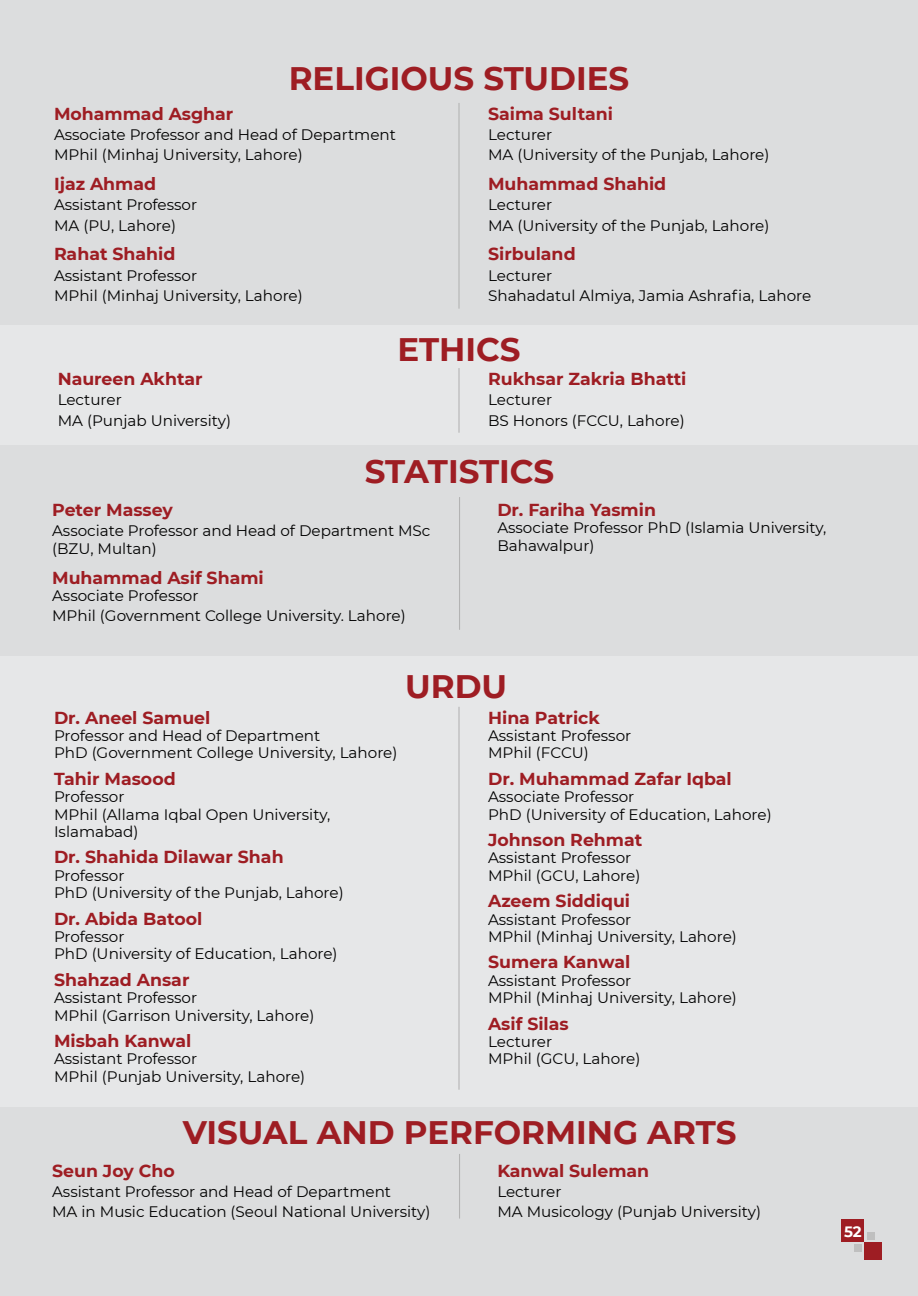
<style>
.page{position:relative;width:918px;height:1296px;background:#fff}
.page>*{position:absolute;margin:0;border:0;box-sizing:border-box;transform-origin:0 0}
.t1{font:700 32.55px "Montserrat";color:#9e1d23}
.t2{font:700 17.4px "Montserrat";color:#9e1d23}
.t3{font:15.15px/17.4px "Montserrat";color:#000}
.t4{font:700 15px "Montserrat";color:#fff}
</style>
<div class="page">
<div style="left:0;top:0;width:918px;height:325px;background:#dcddde"></div>
<hr style="left:458px;top:103px;width:2px;height:206px;background:#b3b3b3">
<div style="left:0;top:325px;width:918px;height:120px;background:#e6e7e8"></div>
<hr style="left:458px;top:368px;width:2px;height:65px;background:#b3b3b3">
<div style="left:0;top:656px;width:918px;height:456px;background:#e6e7e8"></div>
<hr style="left:458px;top:707px;width:2px;height:383px;background:#b3b3b3">
<div style="left:1px;top:1107px;width:917px;height:189px;background:#dcddde"></div>
<div style="left:1px;top:445px;width:917px;height:211px;background:#dcddde"></div>
<hr style="left:459px;top:1154px;width:1px;height:65px;background:#b3b3b3">
<hr style="left:459px;top:497px;width:1px;height:133px;background:#b3b3b3">
<div style="left:864px;top:1242px;width:17px;height:17px;background:#9e1d23"></div>
<div style="left:867px;top:1232px;width:7px;height:8px;background:#bfbfbf"></div>
<div style="left:854px;top:1244px;width:8px;height:8px;background:#bfbfbf"></div>
<div style="left:842px;top:1220px;width:22px;height:22px;background:#9e1d23"></div>
<h1 class="t1" style="left:289px;top:55px;width:342px">RELIGIOUS STUDIES</h1>
<p class="t2" style="left:54px;top:101px;width:181px">Mohammad Asghar</p>
<p class="t3" style="left:54px;top:124px;width:344px;line-height:20.4px">Associate Professor and Head of Department<br>MPhil (Minhaj University, Lahore)</p>
<p class="t2" style="left:54px;top:171px;width:104px">Ijaz Ahmad</p>
<p class="t3" style="left:54px;top:194px;width:145px;line-height:20.4px">Assistant Professor<br>MA (PU, Lahore)</p>
<p class="t2" style="left:54px;top:241px;width:123px">Rahat Shahid</p>
<p class="t3" style="left:54px;top:264px;width:250px;line-height:20.4px">Assistant Professor<br>MPhil (Minhaj University, Lahore)</p>
<p class="t2" style="left:488px;top:101px;width:127px">Saima Sultani</p>
<p class="t3" style="left:488px;top:124px;width:283px;line-height:20.4px">Lecturer<br>MA (University of the Punjab, Lahore)</p>
<p class="t2" style="left:488px;top:171px;width:180px">Muhammad Shahid</p>
<p class="t3" style="left:488px;top:194px;width:283px;line-height:20.4px">Lecturer<br>MA (University of the Punjab, Lahore)</p>
<p class="t2" style="left:488px;top:241px;width:89px">Sirbuland</p>
<p class="t3" style="left:488px;top:264px;width:325px;line-height:20.4px">Lecturer<br>Shahadatul Almiya, Jamia Ashrafia, Lahore</p>
<p class="t2" style="left:58px;top:366px;width:147px">Naureen Akhtar</p>
<p class="t3" style="left:58px;top:389px;width:175px;line-height:20.4px">Lecturer<br>MA (Punjab University)</p>
<h1 class="t1" style="left:397px;top:326px;width:125px">ETHICS</h1>
<p class="t2" style="left:488px;top:366px;width:200px">Rukhsar Zakria Bhatti</p>
<p class="t3" style="left:488px;top:389px;width:198px;line-height:20.4px">Lecturer<br>BS Honors (FCCU, Lahore)</p>
<h1 class="t1" style="left:365px;top:448px;width:191px">STATISTICS</h1>
<p class="t2" style="left:52px;top:497px;width:122px">Peter Massey</p>
<p class="t3" style="left:52px;top:522px;width:380px">Associate Professor and Head of Department MSc (BZU, Multan)</p>
<p class="t2" style="left:52px;top:565px;width:213px">Muhammad Asif Shami</p>
<p class="t3" style="left:52px;top:585px;width:355px;line-height:20.4px">Associate Professor<br>MPhil (Government College University. Lahore)</p>
<p class="t2" style="left:497px;top:497px;width:160px">Dr. Fariha Yasmin</p>
<p class="t3" style="left:497px;top:519px;width:331px">Associate Professor PhD (Islamia University,<br>Bahawalpur)</p>
<p class="t2" style="left:54px;top:705px;width:158px">Dr. Aneel Samuel</p>
<p class="t3" style="left:54px;top:726px;width:345px">Professor and Head of Department<br>PhD (Government College University, Lahore)</p>
<p class="t2" style="left:54px;top:766px;width:123px">Tahir Masood</p>
<p class="t3" style="left:54px;top:788px;width:278px">Professor<br>MPhil (Allama Iqbal Open University,<br>Islamabad)</p>
<p class="t2" style="left:54px;top:845px;width:231px">Dr. Shahida Dilawar Shah</p>
<p class="t3" style="left:54px;top:866px;width:291px">Professor<br>PhD (University of the Punjab, Lahore)</p>
<p class="t2" style="left:54px;top:906px;width:150px">Dr. Abida Batool</p>
<p class="t3" style="left:54px;top:927px;width:285px">Professor<br>PhD (University of Education, Lahore)</p>
<p class="t2" style="left:54px;top:967px;width:137px">Shahzad Ansar</p>
<p class="t3" style="left:54px;top:989px;width:262px">Assistant Professor<br>MPhil (Garrison University, Lahore)</p>
<p class="t2" style="left:54px;top:1028px;width:139px">Misbah Kanwal</p>
<p class="t3" style="left:54px;top:1050px;width:253px">Assistant Professor<br>MPhil (Punjab University, Lahore)</p>
<h1 class="t1" style="left:405px;top:663px;width:103px">URDU</h1>
<p class="t2" style="left:488px;top:705px;width:113px">Hina Patrick</p>
<p class="t3" style="left:488px;top:726px;width:145px">Assistant Professor<br>MPhil (FCCU)</p>
<p class="t2" style="left:488px;top:766px;width:245px">Dr. Muhammad Zafar Iqbal</p>
<p class="t3" style="left:488px;top:788px;width:285px">Associate Professor<br>PhD (University of Education, Lahore)</p>
<p class="t2" style="left:488px;top:827px;width:156px">Johnson Rehmat</p>
<p class="t3" style="left:488px;top:849px;width:154px">Assistant Professor<br>MPhil (GCU, Lahore)</p>
<p class="t2" style="left:488px;top:889px;width:144px">Azeem Siddiqui</p>
<p class="t3" style="left:488px;top:910px;width:250px">Assistant Professor<br>MPhil (Minhaj University, Lahore)</p>
<p class="t2" style="left:488px;top:950px;width:144px">Sumera Kanwal</p>
<p class="t3" style="left:488px;top:971px;width:250px">Assistant Professor<br>MPhil (Minhaj University, Lahore)</p>
<p class="t2" style="left:488px;top:1011px;width:82px">Asif Silas</p>
<p class="t3" style="left:488px;top:1032px;width:154px">Lecturer<br>MPhil (GCU, Lahore)</p>
<h1 class="t1" style="left:183px;top:1109px;width:555px">VISUAL AND PERFORMING ARTS</h1>
<p class="t2" style="left:52px;top:1158px;width:124px">Seun Joy Cho</p>
<p class="t3" style="left:52px;top:1181px;width:380px;line-height:20.4px">Assistant Professor and Head of Department<br>MA in Music Education (Seoul National University)</p>
<p class="t2" style="left:497px;top:1158px;width:153px">Kanwal Suleman</p>
<p class="t3" style="left:497px;top:1181px;width:265px;line-height:20.4px">Lecturer<br>MA Musicology (Punjab University)</p>
<p class="t4" style="left:844px;top:1221px;width:19px">52</p>
</div>
